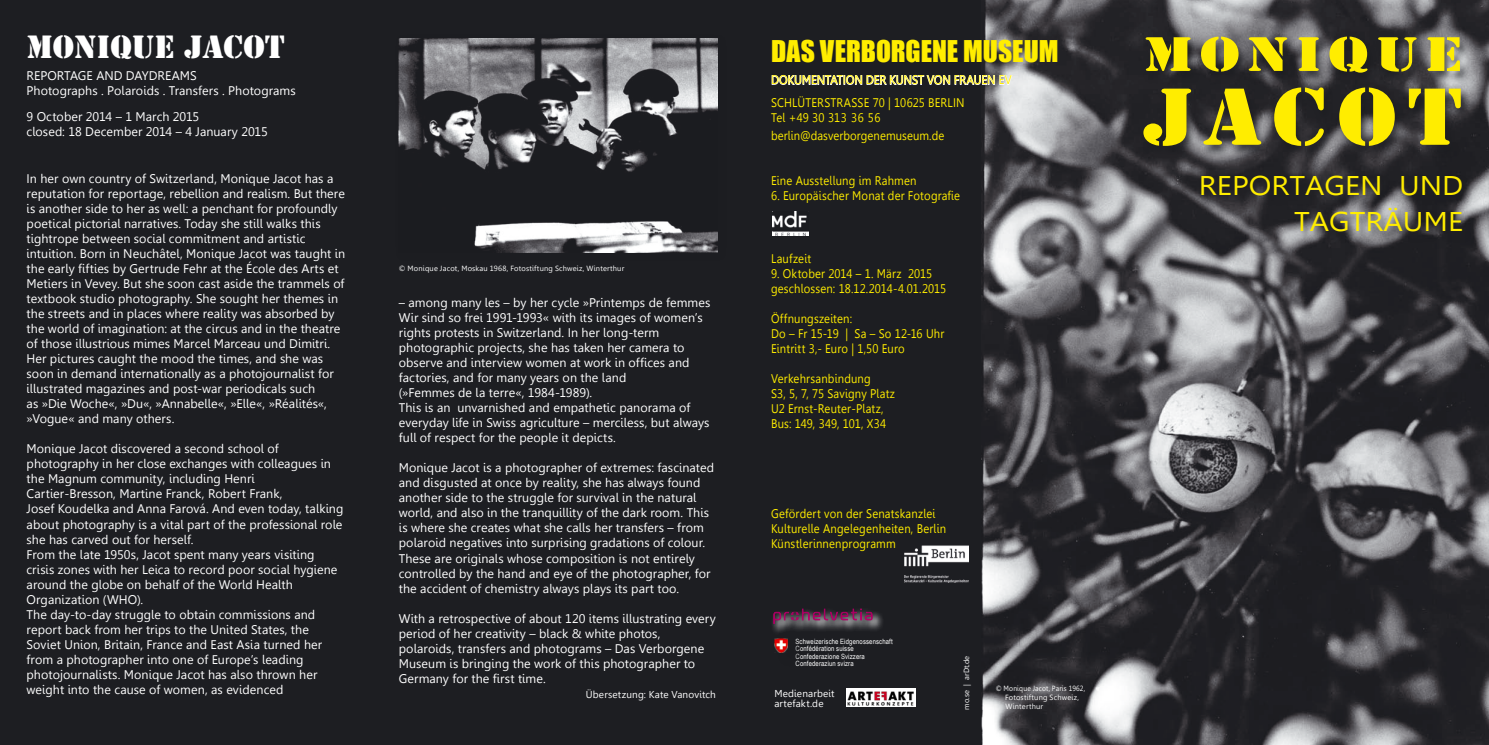
<style>
.page{position:relative;width:1489px;height:745px;background:#fff}
.page>*{position:absolute;margin:0;border:0;box-sizing:border-box;transform-origin:0 0}
.t1{font:75px "Stencil Std";letter-spacing:.125em;color:#ffed00;scale:1.11 1}
.t2{font:45px "Stencil Std";letter-spacing:.125em;color:#ffed00;scale:1.25 1}
.t3{font:30px "Stencil Std";color:#fff}
.t4{font:27.5px "Impact";color:#ffed00}
.t5{font:27px/36px "Leelawadee";color:#ffed00;text-align:right;scale:1.11 1}
.t6{font:12.5px/15px "Leelawadee";letter-spacing:.005em;color:#fff}
.t7{font:12.5px/15px "Leelawadee";letter-spacing:.01em;color:#ffed00;scale:.9 1}
.t8{font:10px/10px "Leelawadee";letter-spacing:.02em;color:#fff}
.t9{font:7.5px "Leelawadee";letter-spacing:.025em;color:#fff}
.t10{font:7.5px/9px "Leelawadee";letter-spacing:.025em;color:#fff;scale:.9 1}
.t11{font:7.25px/7.5px "Arial Narrow";letter-spacing:.02em;color:#fff}
</style>
<div class="page">
<img style="left:980px;top:0;width:508px;height:744px">
<div style="left:1140px;top:36px;width:330px;height:122px;background:#1b1c20;opacity:.75"></div>
<div style="left:1198px;top:174px;width:274px;height:70px;background:#1b1c20;opacity:.75"></div>
<div style="left:0;top:0;width:980px;height:744px;background:#1d1e22"></div>
<svg style="left:771px;top:75px;width:241px;height:10px"></svg>
<img style="left:772px;top:211px;width:36px;height:24px">
<img style="left:904px;top:545px;width:64px;height:37px">
<svg style="left:772px;top:612px;width:111px;height:20px"></svg>
<div style="left:771px;top:606px;width:102px;height:18px;background:#1b1c20;opacity:.3"></div>
<img style="left:774px;top:638px;width:13px;height:14px">
<img style="left:846px;top:688px;width:69px;height:18px">
<img style="left:399px;top:38px;width:319px;height:214px">
<h3 class="t3" style="left:27px;top:27px;width:259px">MONIQUE JACOT</h3>
<p class="t6" style="left:27px;top:69px;width:270px">Reportage and Daydreams<br>Photographs . Polaroids . Transfers . Photograms</p>
<p class="t6" style="left:27px;top:109px;width:243px">9 October 2014 – 1 M arch 2015<br>closed: 18 December 2014 – 4 January 2015</p>
<p class="t6" style="left:27px;top:171px;width:320px">I n her own country of Switzerland, M onique Jacot has a reputation for reportage, rebellion and realism. But there is another side to her as well: a penchant for profoundly poetical pictorial narratives. Today she still walks this tightrope between social commitment and artistic intuition. Born in Neuchâtel, Monique Jacot was taught in the early fifties by Gertrude Fehr at the École des Arts et M etiers in Vevey. But she soon cast aside the trammels of textbook studio photography. She sought her themes in the streets and in places where reality was absorbed by the world of imagination: at the circus and in the theatre of those illustrious mimes M arcel M arceau und Dimitri.<br>H er pictures caught the mood the times, and she was soon in demand internationally as a photojournalist for illustrated magazines and post-war periodicals such<br>as »Die Woche«, »Du«, »Annabelle«, »Elle«, »Réalités«, »Vogue« and many others.</p>
<p class="t6" style="left:27px;top:441px;width:318px">M onique Jacot discovered a second school of photography in her close exchanges with colleagues in the Magnum community, including Henri Cartier-Bresson, M artine Franck, Robert Frank,<br>Josef Koudelka and Anna Farová. And even today, talking about photography is a vital part of the professional role she has carved out for herself.<br>From the late 1950s, Jacot spent many years visiting crisis zones with her Leica to record poor social hygiene around the globe on behalf of the World Health Organization (WHO).<br>The day-to-day struggle to obtain commissions and report back from her trips to the U nited States, the Soviet U nion, Britain, France and East Asia turned her from a photographer into one of Europe’s leading photojournalists. Monique Jacot has also thrown her weight into the cause of women, as evidenced</p>
<p class="t9" style="left:399px;top:263px;width:227px">© M onique Jacot, M oskau 1968, Fotostiftung Schweiz, Winterthur</p>
<p class="t6" style="left:399px;top:295px;width:313px">– among many les – by her cycle »Printemps de femmes Wir sind so frei 1991-1993« with its images of women’s rights protests in Switzerland. I n her long-term photographic projects, she has taken her camera to observe and interview women at work in offices and factories, and for many years on the land<br>(»Femmes de la terre«, 1984-1989).<br>This is an unvarnished and empathetic panorama of everyday life in Swiss agriculture – merciless, but always full of respect for the people it depicts.</p>
<p class="t6" style="left:399px;top:460px;width:317px">M onique Jacot is a photographer of extremes: fascinated and disgusted at once by reality, she has always found another side to the struggle for survival in the natural world, and also in the tranquillity of the dark room. This is where she creates what she calls her transfers – from polaroid negatives into surprising gradations of colour.<br>These are originals whose composition is not entirely controlled by the hand and eye of the photographer, for the accident of chemistry always plays its part too.</p>
<p class="t6" style="left:399px;top:610px;width:318px">With a retrospective of about 120 items illustrating every period of her creativity – black &amp; white photos, polaroids, transfers and photograms – Das Verborgene<br>M useum is bringing the work of this photographer to Germany for the first time.</p>
<p class="t8" style="left:586px;top:688px;width:131px">Übersetzung: Kate Vanovitch</p>
<h3 class="t4" style="left:771px;top:30px;width:289px">DAS VERBORGENE MUSEUM</h3>
<p class="t7" style="left:771px;top:72px;width:226px">Dokumentation der Kunst von FRAUEN</p>
<p class="t7" style="left:998px;top:72px;width:8px">EV</p>
<p class="t7" style="left:771px;top:95px;width:81px">SchlüterstrASSE</p>
<p class="t7" style="left:771px;top:95px;width:216px;text-indent:102px">70 | 10625 Berlin<br>Tel +49 30 313 36 56</p>
<p class="t7" style="left:771px;top:128px;width:194px">berlin@dasverborgenemuseum.de</p>
<p class="t7" style="left:771px;top:173px;width:163px">Eine Ausstellung im Rahmen</p>
<p class="t7" style="left:771px;top:188px;width:212px">6. Europäischer Monat der Fotografie</p>
<p class="t7" style="left:771px;top:251px;width:46px">Laufzeit</p>
<p class="t7" style="left:771px;top:266px;width:196px">9. Oktober 2014 – 1. M ärz 2015 geschlossen: 18.12.2014-4.01.2015</p>
<p class="t7" style="left:771px;top:311px;width:194px">Öffnungszeiten:<br>Do – Fr 15-19 | Sa – So 12-16 U hr<br>Eintritt 3,- Euro | 1,50 Euro</p>
<p class="t7" style="left:771px;top:371px;width:139px">Verkehrsanbindung<br>S3, 5, 7, 75 Savigny Platz<br>U2 Ernst-Reuter-Platz,<br>Bus: 149, 349, 101, X34</p>
<p class="t7" style="left:771px;top:506px;width:196px">Gefördert von der Senatskanzlei<br>Kulturelle Angelegenheiten, Berlin<br>Künstlerinnenprogramm</p>
<p class="t11" style="left:795px;top:636px;width:99px">Schweizerische Eidgenossenschaft<br>Confédération suisse<br>Confederazione Svizzera<br>Confederaziun svizra</p>
<p class="t8" style="left:774px;top:688px;width:62px">M edienarbeit artefakt.de</p>
<p class="t9" style="left:962px;top:709px;width:55px;rotate:-90deg">mo.se | arDt.de</p>
<p class="t10" style="left:1005px;top:683px;width:90px;text-indent:-9px">© M onique Jacot, Paris 1962,<br>Fotostiftung Schweiz,<br>Winterthur</p>
<h2 class="t2" style="left:1143px;top:25px;width:257px">MONIQUE</h2>
<h1 class="t1" style="left:1143px;top:68px;width:289px">JACOT</h1>
<h3 class="t5" style="left:1198px;top:167px;width:240px">Reportagen und<br>Tagträume</h3>
</div>
